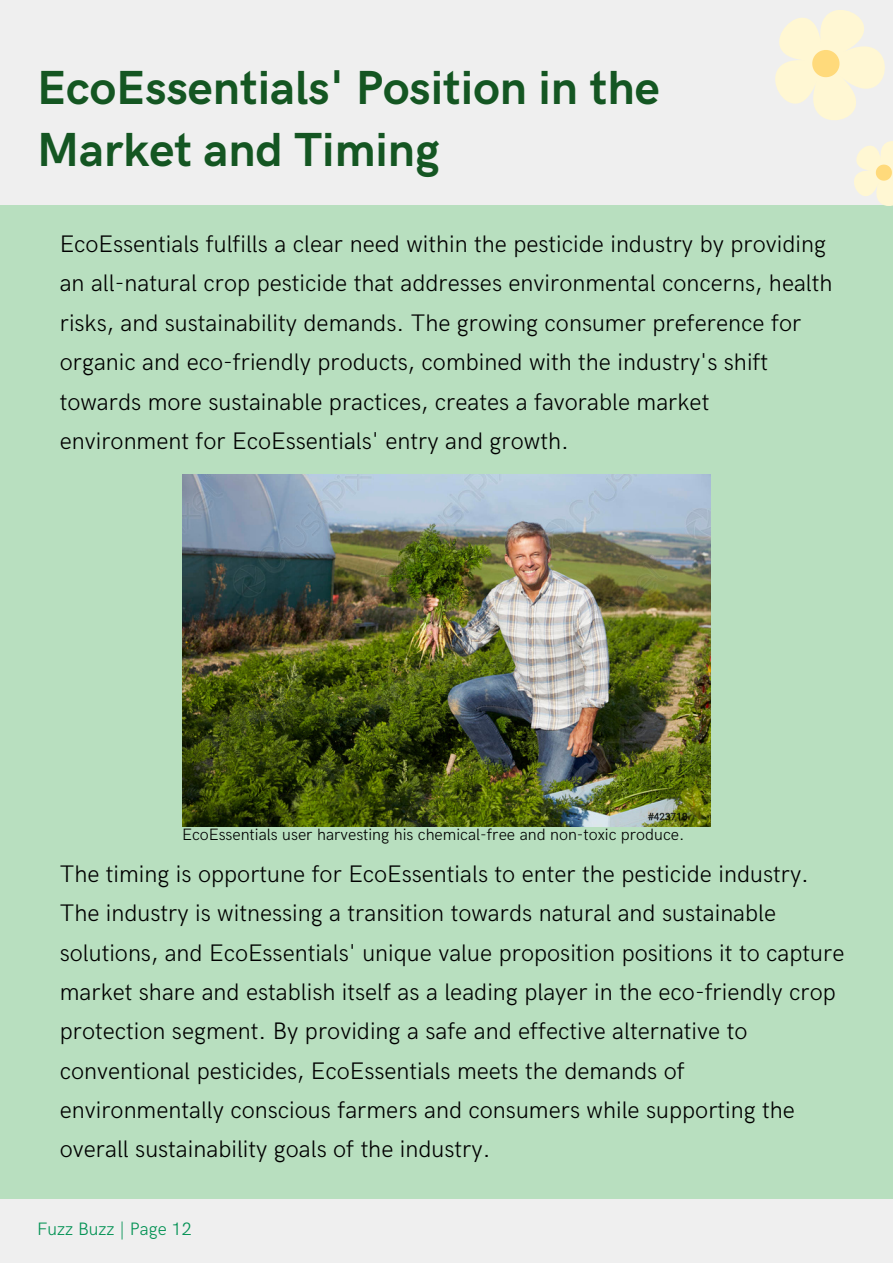
<style>
.page{position:relative;width:893px;height:1264px;background:#fff}
.page>*{position:absolute;margin:0;border:0;box-sizing:border-box;transform-origin:0 0}
.t1{font:700 48px/61.8px "HK Grotesk";color:#145622}
.t2{font:300 24px/39.3px "HK Grotesk";color:#000}
.t3{font:300 18px "HK Grotesk";color:#039254}
.t4{font:300 16.5px "HK Grotesk";color:#000}
</style>
<div class="page">
<div style="left:0;top:0;width:892px;height:1262px;background:#efefef"></div>
<div style="left:0;top:205px;width:892px;height:993px;background:#b8dfbf"></div>
<svg style="left:775px;top:10px;width:117px;height:196px"></svg>
<img style="left:182px;top:474px;width:528px;height:352px">
<p class="t1" style="left:37px;top:59px;width:624px">EcoEssentials' Position in the<br>Market and Timing</p>
<p class="t2" style="left:60px;top:225px;width:774px">EcoEssentials fulfills a clear need within the pesticide industry by providing an all-natural crop pesticide that addresses environmental concerns, health risks, and sustainability demands. The growing consumer preference for organic and eco-friendly products, combined with the industry's shift towards more sustainable practices, creates a favorable market environment for EcoEssentials' entry and growth.</p>
<p class="t4" style="left:182px;top:824px;width:504px">EcoEssentials user harvesting his chemical-free and non-toxic produce.</p>
<p class="t2" style="left:60px;top:855px;width:786px">The timing is opportune for EcoEssentials to enter the pesticide industry.<br>The industry is witnessing a transition towards natural and sustainable solutions, and EcoEssentials' unique value proposition positions it to capture market share and establish itself as a leading player in the eco-friendly crop protection segment. By providing a safe and effective alternative to conventional pesticides, EcoEssentials meets the demands of environmentally conscious farmers and consumers while supporting the overall sustainability goals of the industry.</p>
<p class="t3" style="left:37px;top:1218px;width:156px">Fuzz Buzz | Page 12</p>
</div>
